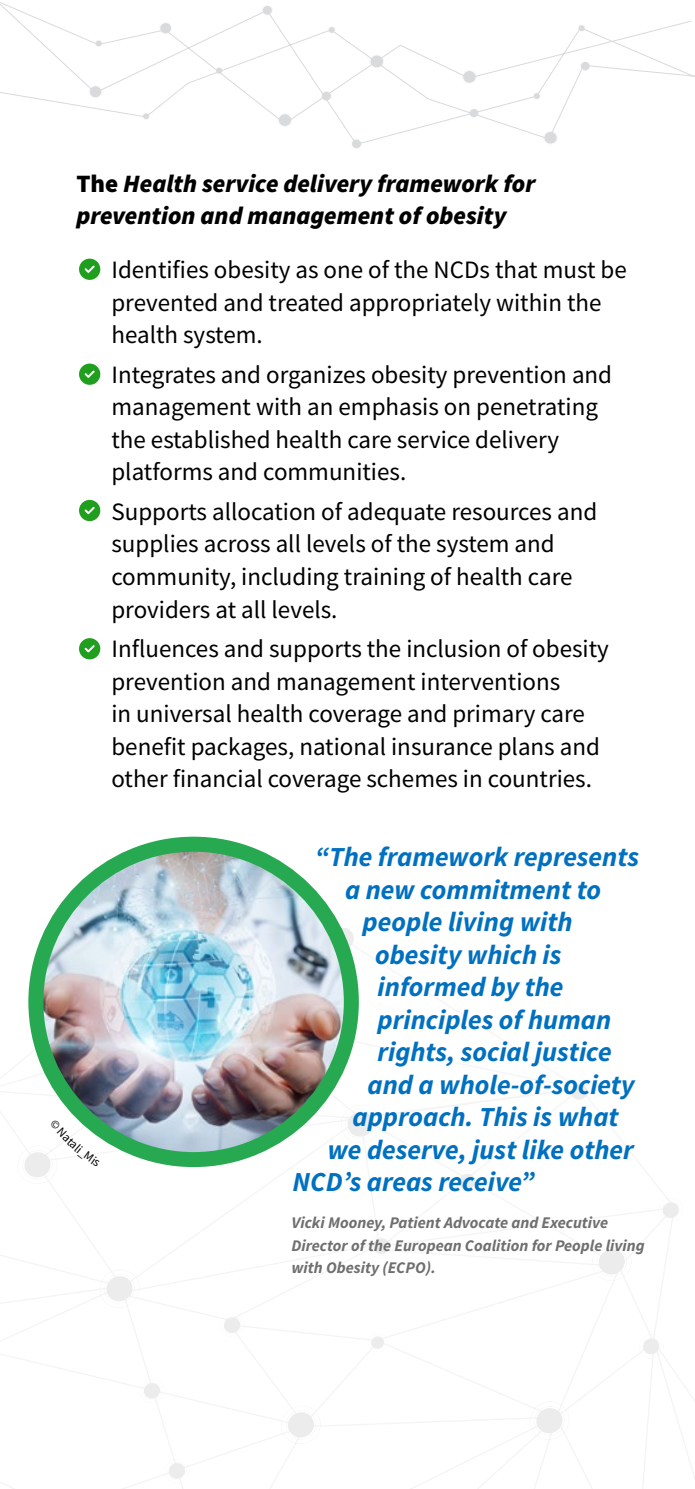
<style>
.page{position:relative;width:695px;height:1489px;background:#fff}
.page>*{position:absolute;margin:0;border:0;box-sizing:border-box;transform-origin:0 0}
.Second_call_out{font:italic 700 27.5px "Source Sans Pro";color:#0070c0}
.List{font:25px/32.5px "Source Sans Pro";color:#000}
.Texto_de_cuerpo{font:italic 900 25px/32.5px "Source Sans Pro";color:#000}
.Second_call_out-2{font:italic 700 16.25px/22.5px "Source Sans Pro";color:#706f6f}
.s1{font-style:normal}
</style>
<div class="page">
<img style="left:36px;top:844px;width:315px;height:315px;border-radius:158px">
<svg style="left:0;top:2px;width:694px;height:142px"></svg>
<svg style="left:351px;top:139px;width:11px;height:10px"></svg>
<div style="left:352px;top:139px;width:9px;height:9px;background:#d8dadb;border-radius:50%"></div>
<svg style="left:369px;top:54px;width:15px;height:14px"></svg>
<div style="left:370px;top:55px;width:13px;height:12px;background:#d8dadb;border-radius:50%"></div>
<svg style="left:262px;top:5px;width:10px;height:10px"></svg>
<div style="left:263px;top:6px;width:9px;height:9px;background:#d8dadb;border-radius:50%"></div>
<svg style="left:321px;top:91px;width:10px;height:10px"></svg>
<div style="left:322px;top:92px;width:9px;height:8px;background:#d8dadb;border-radius:50%"></div>
<svg style="left:278px;top:113px;width:14px;height:14px"></svg>
<div style="left:279px;top:114px;width:12px;height:12px;background:#d8dadb;border-radius:50%"></div>
<svg style="left:462px;top:70px;width:14px;height:14px"></svg>
<div style="left:463px;top:71px;width:12px;height:12px;background:#d8dadb;border-radius:50%"></div>
<div style="left:328px;top:27px;width:7px;height:6px;background:#d8dadb;border-radius:50%"></div>
<svg style="left:469px;top:108px;width:10px;height:10px"></svg>
<div style="left:469px;top:109px;width:9px;height:8px;background:#d8dadb;border-radius:50%"></div>
<svg style="left:216px;top:68px;width:6px;height:6px"></svg>
<div style="left:533px;top:93px;width:7px;height:6px;background:#d8dadb;border-radius:50%"></div>
<svg style="left:159px;top:22px;width:13px;height:12px"></svg>
<div style="left:160px;top:23px;width:11px;height:10px;background:#d8dadb;border-radius:50%"></div>
<svg style="left:143px;top:113px;width:6px;height:6px"></svg>
<svg style="left:89px;top:85px;width:13px;height:13px"></svg>
<div style="left:90px;top:86px;width:11px;height:11px;background:#d8dadb;border-radius:50%"></div>
<svg style="left:96px;top:41px;width:6px;height:5px"></svg>
<svg style="left:578px;top:25px;width:6px;height:6px"></svg>
<svg style="left:543px;top:131px;width:14px;height:13px"></svg>
<div style="left:544px;top:132px;width:12px;height:12px;background:#d8dadb;border-radius:50%"></div>
<svg style="left:580px;top:61px;width:10px;height:10px"></svg>
<div style="left:580px;top:62px;width:9px;height:8px;background:#d8dadb;border-radius:50%"></div>
<svg style="left:79px;top:258px;width:21px;height:22px"></svg>
<svg style="left:79px;top:363px;width:21px;height:22px"></svg>
<svg style="left:79px;top:500px;width:21px;height:21px"></svg>
<svg style="left:79px;top:638px;width:21px;height:21px"></svg>
<svg style="left:0;top:926px;width:694px;height:562px"></svg>
<p class="Texto_de_cuerpo" style="left:76px;top:167px;width:460px"><span class="s1">The</span> Health service delivery framework for prevention and management of obesity</p>
<p class="List" style="left:111px;top:253px;width:516px">Identifies obesity as one of the NCDs that must be prevented and treated appropriately within the health system.</p>
<p class="List" style="left:111px;top:358px;width:502px">Integrates and organizes obesity prevention and management with an emphasis on penetrating the established health care service delivery platforms and communities.</p>
<p class="List" style="left:111px;top:495px;width:487px">Supports allocation of adequate resources and supplies across all levels of the system and community, including training of health care providers at all levels.</p>
<p class="List" style="left:111px;top:632px;width:499px">Influences and supports the inclusion of obesity prevention and management interventions<br>in universal health coverage and primary care benefit packages, national insurance plans and other financial coverage schemes in countries.</p>
<p class="Second_call_out" style="left:315px;top:838px;width:325px">“The framework represents</p>
<p class="Second_call_out" style="left:345px;top:871px;width:257px">a new commitment to</p>
<p class="Second_call_out" style="left:362px;top:903px;width:211px">people living with</p>
<p class="Second_call_out" style="left:375px;top:936px;width:188px">obesity which is</p>
<p class="Second_call_out" style="left:377px;top:968px;width:187px">informed by the</p>
<p class="Second_call_out" style="left:377px;top:1001px;width:235px">principles of human</p>
<p class="Second_call_out" style="left:377px;top:1033px;width:235px">rights, social justice</p>
<p class="Second_call_out" style="left:367px;top:1066px;width:268px">and a whole-of-society</p>
<p class="Second_call_out" style="left:352px;top:1098px;width:267px">approach. This is what</p>
<p class="Second_call_out" style="left:327px;top:1131px;width:307px">we deserve, just like other</p>
<p class="Second_call_out" style="left:292px;top:1163px;width:243px">NCD’s areas receive”</p>
<p class="Second_call_out-2" style="left:291px;top:1211px;width:355px">Vicki Mooney, Patient Advocate and Executive<br>Director of the European Coalition for People living with Obesity (ECPO).</p>
</div>
